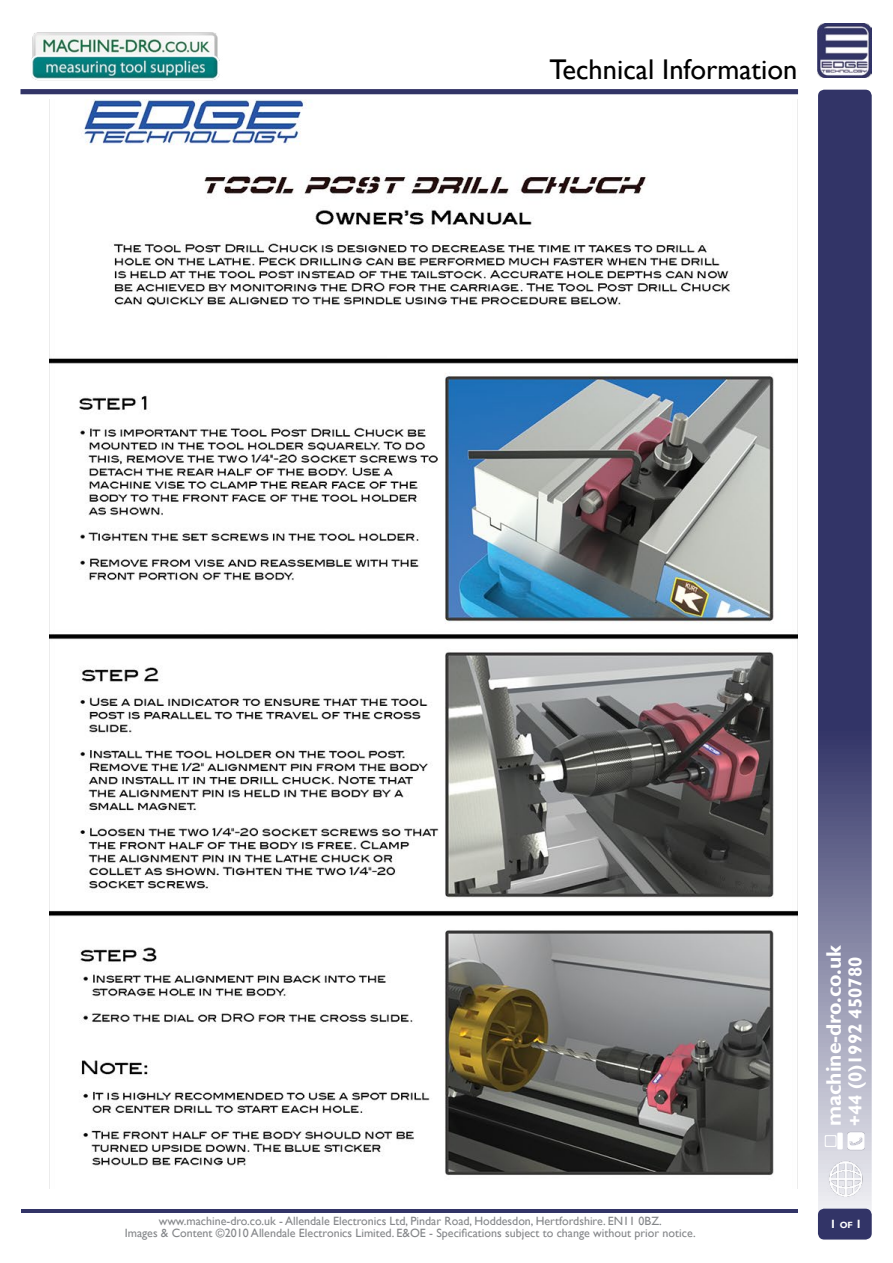
<style>
.page{position:relative;width:893px;height:1263px;background:#fff}
.page>*{position:absolute;margin:0;border:0;box-sizing:border-box;transform-origin:0 0}
.t1{font:28.5px "Gill Sans";color:#000}
.t2{font:700 21px "Gill Sans";color:#fff}
.t3{font:700 18.6px "Gill Sans";color:#fff}
.t4{font:12px/12px "Gill Sans";color:#848689;text-align:center}
.t5{font:700 12px "Gill Sans";color:#fff}
.s1{font-size:9px}
</style>
<div class="page">
<svg style="left:818px;top:90px;width:54px;height:1151px;background:#565882"></svg>
<div style="left:818px;top:1209px;width:54px;height:30px;background:#323467;border-radius:6px"></div>
<svg style="left:21px;top:89px;width:777px;height:5px;background:#353769"></svg>
<img style="left:847px;top:1131px;width:18px;height:19px">
<hr style="left:21px;top:1209px;width:777px;height:4px;background:#323467">
<img style="left:827px;top:1159px;width:36px;height:39px">
<svg style="left:825px;top:1135px;width:11px;height:12px"></svg>
<div style="left:837px;top:1132px;width:6px;height:17px;background:#fff"></div>
<img style="left:31px;top:32px;width:189px;height:49px">
<img style="left:818px;top:24px;width:54px;height:53px">
<img style="left:50px;top:100px;width:747px;height:1076px">
<div style="left:387px;top:317px;width:397px;height:40px;background:#fff"></div>
<h1 class="t1" style="left:550px;top:53px;width:249px">Technical Information</h1>
<h2 class="t2" style="left:821px;top:1126px;width:183px;rotate:-90deg">machine-dro.co.uk</h2>
<h3 class="t3" style="left:844px;top:1126px;width:170px;rotate:-90deg">+44 (0)1992 450780</h3>
<p class="t4" style="left:125px;top:1215px;width:572px">www.machine-dro.co.uk - Allendale Electronics Ltd, Pindar Road, Hoddesdon, Hertfordshire. EN11 0BZ.<br>Images &amp; Content ©2010 Allendale Electronics Limited. E&amp;OE - Specifications subject to change without prior notice.</p>
<p class="t5" style="left:830px;top:1216px;width:34px">1 <span class="s1">OF</span> 1</p>
</div>
